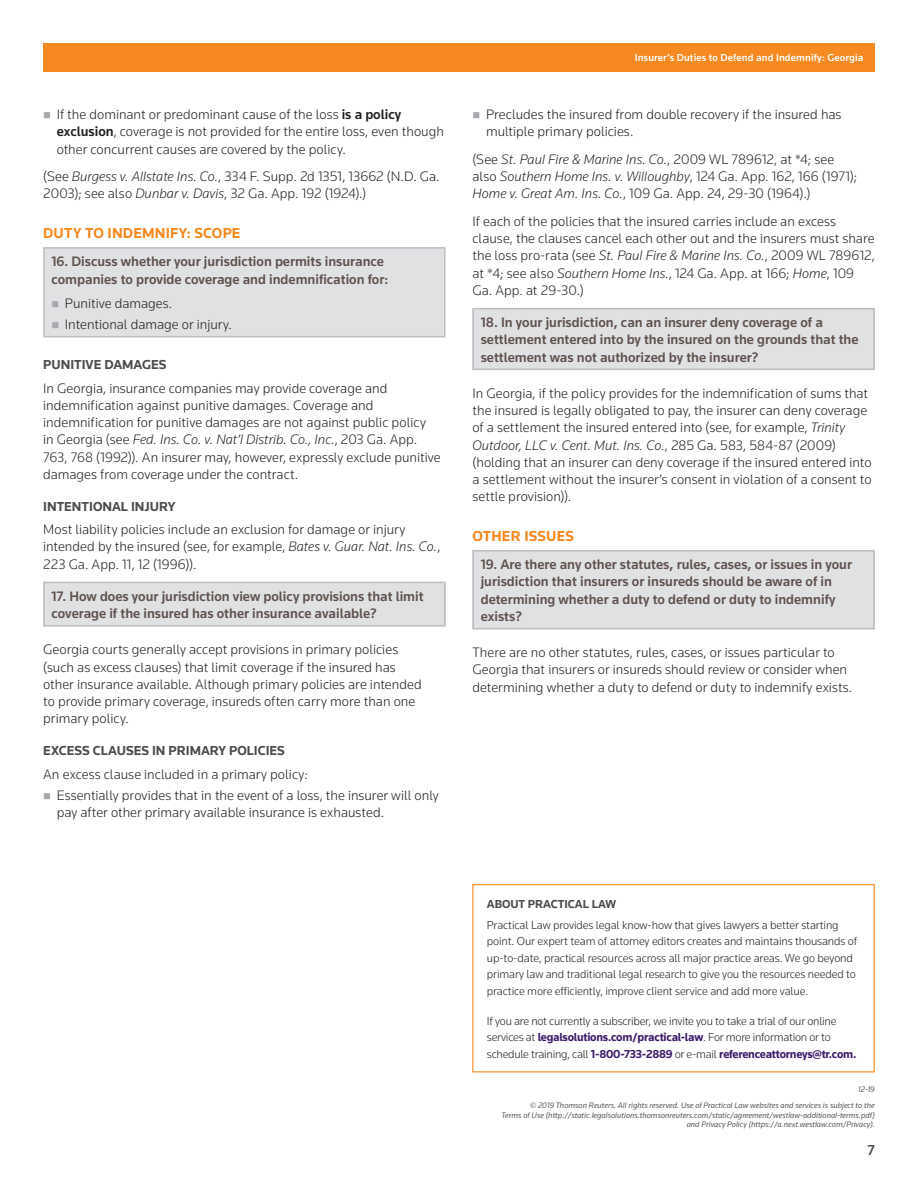
<style>
.page{position:relative;width:918px;height:1188px;background:#fff}
.page>*{position:absolute;margin:0;border:0;box-sizing:border-box;transform-origin:0 0}
.t1{font:700 15px "Knowledge";letter-spacing:.01em;color:#f6891f}
.t2{font:500 15px "Knowledge";color:#4b4c4d}
.t3{font:300 14.25px/17.2px "Knowledge";color:#231f20}
.t4{font:500 14.25px/17.2px "Knowledge";color:#5f514d}
.t5{font:700 13.5px "Knowledge";color:#4b4c4d}
.t6{font:300 12px/16.5px "Knowledge";letter-spacing:-.01em;color:#231f20}
.t7{font:700 12px "Knowledge";letter-spacing:-.005em;color:#4b4c4d}
.t8{font:500 10.5px "Knowledge";letter-spacing:.01em;color:#fff}
.t9{font:italic 8.25px/16.2px "Knowledge";color:#57585a;text-align:right}
.s1{font-weight:500}
.s2{font-style:italic}
.s3{font-weight:700;color:#3e1d6b}
</style>
<div class="page">
<div style="left:43px;top:43px;width:832px;height:29px;background:#f6891f"></div>
<div style="left:472px;top:884px;width:403px;height:188px;border:1px solid #f6891f"></div>
<div style="left:43px;top:583px;width:403px;height:43px;background:#e0e1e3"></div>
<div style="left:43px;top:582px;width:403px;height:45px;border:2px solid #bcbdc0"></div>
<div style="left:44px;top:248px;width:401px;height:89px;background:#e0e1e3"></div>
<div style="left:43px;top:247px;width:403px;height:90px;border:2px solid #bcbdc0"></div>
<div style="left:472px;top:309px;width:403px;height:60px;background:#e0e1e3"></div>
<div style="left:472px;top:308px;width:403px;height:62px;border:2px solid #bcbdc0"></div>
<div style="left:472px;top:551px;width:403px;height:78px;background:#e0e1e3"></div>
<div style="left:472px;top:550px;width:403px;height:79px;border:2px solid #bcbdc0"></div>
<p class="t3" style="left:57px;top:105px;width:389px">If the dominant or predominant cause of the loss <span class="s1">is a policy exclusion</span>, coverage is not provided for the entire loss, even though other concurrent causes are covered by the policy.</p>
<p class="t3" style="left:43px;top:167px;width:398px">(See <span class="s2">Burgess v. Allstate Ins. Co.</span>, 334 F. Supp. 2d 1351, 13662 (N.D. Ga.<br>2003); see also <span class="s2">Dunbar v. Davis</span>, 32 Ga. App. 192 (1924).)</p>
<p class="t1" style="left:43px;top:224px;width:199px">DUTY TO INDEMNIFY: SCOPE</p>
<p class="t4" style="left:51px;top:253px;width:338px">16. Discuss whether your jurisdiction permits insurance companies to provide coverage and indemnification for:</p>
<p class="t3" style="left:65px;top:292px;width:168px;line-height:21.6px">Punitive damages.<br>Intentional damage or injury.</p>
<p class="t5" style="left:43px;top:357px;width:125px">PUNITIVE DAMAGES</p>
<p class="t3" style="left:43px;top:379px;width:399px">In Georgia, insurance companies may provide coverage and indemnification against punitive damages. Coverage and indemnification for punitive damages are not against public policy<br>in Georgia (see <span class="s2">Fed. Ins. Co. v. Nat’l Distrib. Co., Inc.</span>, 203 Ga. App.<br>763, 768 (1992)). An insurer may, however, expressly exclude punitive damages from coverage under the contract.</p>
<p class="t5" style="left:43px;top:498px;width:134px">INTENTIONAL INJURY</p>
<p class="t3" style="left:43px;top:520px;width:399px">Most liability policies include an exclusion for damage or injury intended by the insured (see, for example, <span class="s2">Bates v. Guar. Nat. Ins. Co.</span>,<br>223 Ga. App. 11, 12 (1996)).</p>
<p class="t4" style="left:51px;top:587px;width:374px">17. How does your jurisdiction view policy provisions that limit coverage if the insured has other insurance available?</p>
<p class="t3" style="left:43px;top:641px;width:380px">Georgia courts generally accept provisions in primary policies (such as excess clauses) that limit coverage if the insured has other insurance available. Although primary policies are intended to provide primary coverage, insureds often carry more than one primary policy.</p>
<p class="t5" style="left:43px;top:742px;width:243px">EXCESS CLAUSES IN PRIMARY POLICIES</p>
<p class="t3" style="left:57px;top:763px;width:384px;line-height:21.6px;text-indent:-14px">An excess clause included in a primary policy:<br>Essentially provides that in the event of a loss, the insurer will only</p>
<p class="t3" style="left:57px;top:804px;width:329px">pay after other primary available insurance is exhausted.</p>
<p class="t8" style="left:635px;top:51px;width:230px">Insurer’s Duties to Defend and Indemnify: Georgia</p>
<p class="t8" style="left:636px;top:51px;width:230px">Insurer’s Duties to Defend and Indemnify: Georgia</p>
<p class="t3" style="left:486px;top:105px;width:357px">Precludes the insured from double recovery if the insured has multiple primary policies.</p>
<p class="t3" style="left:473px;top:150px;width:386px">(See <span class="s2">St. Paul Fire &amp; Marine Ins. Co.</span>, 2009 WL 789612, at *4; see also <span class="s2">Southern Home Ins. v. Willoughby</span>, 124 Ga. App. 162, 166 (1971);<br><span class="s2">Home v. Great Am. Ins. Co.</span>, 109 Ga. App. 24, 29-30 (1964).)</p>
<p class="t3" style="left:473px;top:212px;width:404px">If each of the policies that the insured carries include an excess clause, the clauses cancel each other out and the insurers must share the loss pro-rata (see <span class="s2">St. Paul Fire &amp; Marine Ins. Co.</span>, 2009 WL 789612, at *4; see also <span class="s2">Southern Home Ins.</span>, 124 Ga. App. at 166; <span class="s2">Home</span>, 109<br>Ga. App. at 29-30.)</p>
<p class="t4" style="left:481px;top:314px;width:379px">18. In your jurisdiction, can an insurer deny coverage of a settlement entered into by the insured on the grounds that the settlement was not authorized by the insurer?</p>
<p class="t3" style="left:473px;top:384px;width:401px">In Georgia, if the policy provides for the indemnification of sums that the insured is legally obligated to pay, the insurer can deny coverage of a settlement the insured entered into (see, for example, <span class="s2">Trinity Outdoor, LLC v. Cent. Mut. Ins. Co.</span>, 285 Ga. 583, 584-87 (2009) (holding that an insurer can deny coverage if the insured entered into a settlement without the insurer’s consent in violation of a consent to settle provision)).</p>
<p class="t1" style="left:472px;top:527px;width:103px">OTHER ISSUES</p>
<p class="t4" style="left:481px;top:556px;width:373px">19. Are there any other statutes, rules, cases, or issues in your jurisdiction that insurers or insureds should be aware of in determining whether a duty to defend or duty to indemnify exists?</p>
<p class="t3" style="left:472px;top:644px;width:381px">There are no other statutes, rules, cases, or issues particular to<br>Georgia that insurers or insureds should review or consider when determining whether a duty to defend or duty to indemnify exists.</p>
<p class="t7" style="left:487px;top:897px;width:131px">ABOUT PRACTICAL LAW</p>
<p class="t6" style="left:487px;top:916px;width:372px">Practical Law provides legal know-how that gives lawyers a better starting point. Our expert team of attorney editors creates and maintains thousands of up-to-date, practical resources across all major practice areas. We go beyond primary law and traditional legal research to give you the resources needed to practice more efficiently, improve client service and add more value.</p>
<p class="t6" style="left:487px;top:1012px;width:371px">If you are not currently a subscriber, we invite you to take a trial of our online services at <span class="s3">legalsolutions.com/practical-law</span>. For more information or to schedule training, call <span class="s3">1-800-733-2889</span> or e-mail <span class="s3">referenceattorneys@tr.com.</span></p>
<p class="t9" style="left:530px;top:1081px;width:346px">12-19<br>© 2019 Thomson Reuters. All rights reserved. Use of Practical Law websites and services is subject to the</p>
<p class="t9" style="left:502px;top:1110px;width:375px;line-height:9.8px">Terms of Use (http://static.legalsolutions.thomsonreuters.com/static/agreement/westlaw-additional-terms.pdf) and Privacy Policy (https://a.next.westlaw.com/Privacy).</p>
<p class="t2" style="left:868px;top:1141px;width:9px">7</p>
</div>
